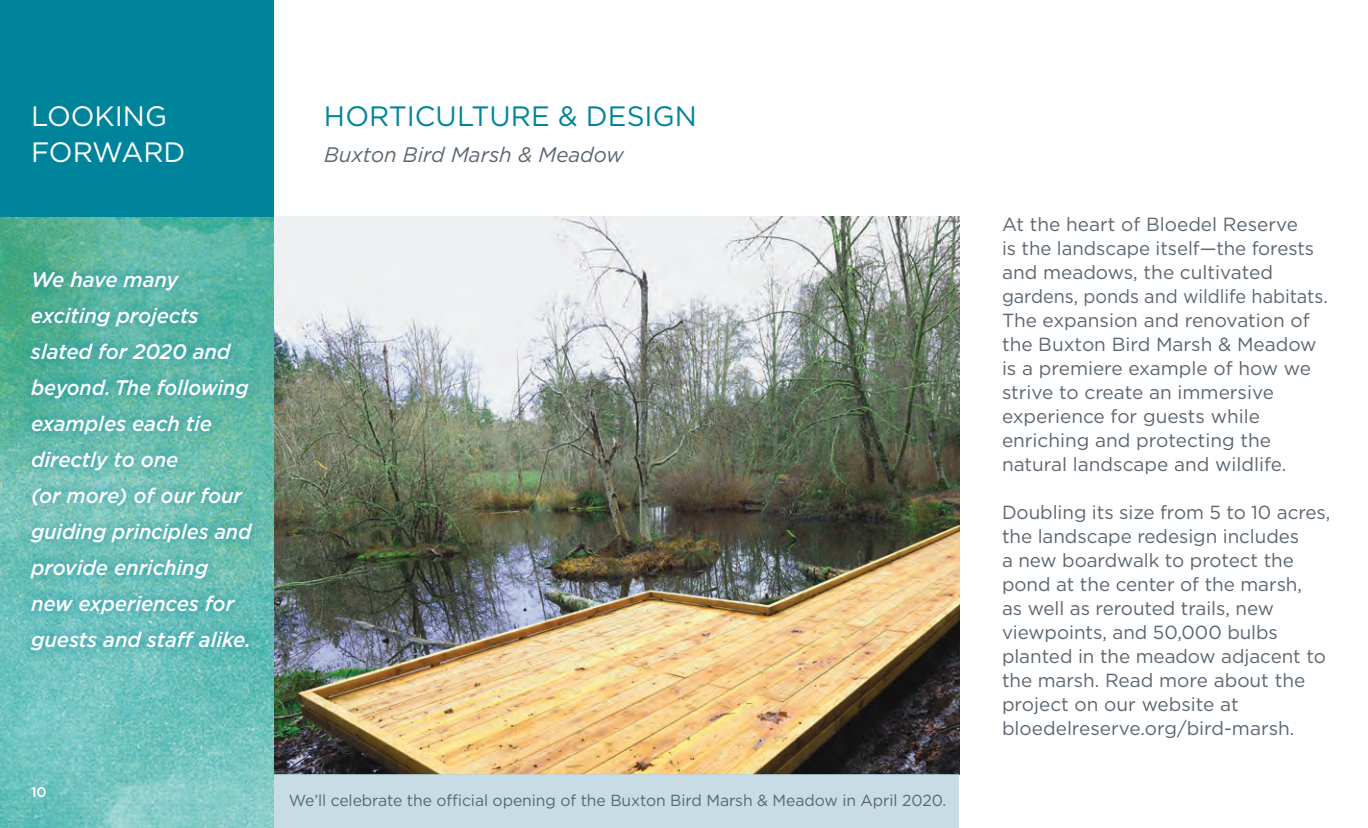
<style>
.page{position:relative;width:1368px;height:828px;background:#fff}
.page>*{position:absolute;margin:0;border:0;box-sizing:border-box;transform-origin:0 0}
.t1{font:28px "Gotham";color:#00849c}
.t2{font:28px "Gotham";letter-spacing:-.005em;color:#fff}
.t3{font:italic 500 21px/36px "Gotham";letter-spacing:-.005em;color:#fff}
.t4{font:italic 21px "Gotham";color:#5b6670}
.t5{font:19px/24px "Gotham";letter-spacing:-.005em;color:#5b6670}
.t6{font:16px "Gotham";letter-spacing:-.005em;color:#5b6670}
.t7{font:500 14px "Gotham";color:#fff}
</style>
<div class="page">
<img style="left:274px;top:216px;width:685px;height:558px">
<div style="left:274px;top:774px;width:685px;height:54px;background:#c7dce4"></div>
<img style="left:0;top:216px;width:274px;height:612px">
<div style="left:18px;top:259px;width:246px;height:403px;background:#00849c;opacity:.8"></div>
<div style="left:0;top:0;width:274px;height:216px;background:#00849c"></div>
<p class="t2" style="left:31px;top:98px;width:138px">LOOKING</p>
<p class="t2" style="left:31px;top:134px;width:156px">FORWARD</p>
<p class="t3" style="left:31px;top:261px;width:222px">We have many exciting projects slated for 2020 and beyond. The following examples each tie directly to one<br>(or more) of our four guiding principles and provide enriching new experiences for guests and staff alike.</p>
<p class="t1" style="left:324px;top:98px;width:375px">HORTICULTURE &amp; DESIGN</p>
<p class="t4" style="left:324px;top:141px;width:301px">Buxton Bird Marsh &amp; Meadow</p>
<p class="t7" style="left:31px;top:783px;width:17px">10</p>
<p class="t6" style="left:289px;top:790px;width:659px">We’ll celebrate the official opening of the Buxton Bird Marsh &amp; Meadow in April 2020.</p>
<p class="t5" style="left:1002px;top:212px;width:327px">At the heart of Bloedel Reserve<br>is the landscape itself—the forests and meadows, the cultivated gardens, ponds and wildlife habitats.<br>The expansion and renovation of the Buxton Bird Marsh &amp; Meadow is a premiere example of how we strive to create an immersive experience for guests while enriching and protecting the natural landscape and wildlife.</p>
<p class="t5" style="left:1002px;top:500px;width:330px">Doubling its size from 5 to 10 acres, the landscape redesign includes<br>a new boardwalk to protect the pond at the center of the marsh,<br>as well as rerouted trails, new viewpoints, and 50,000 bulbs</p>
<p class="t5" style="left:1002px;top:644px;width:325px">planted in the meadow adjacent to the marsh. Read more about the project on our website at bloedelreserve.org/bird-marsh.</p>
</div>
